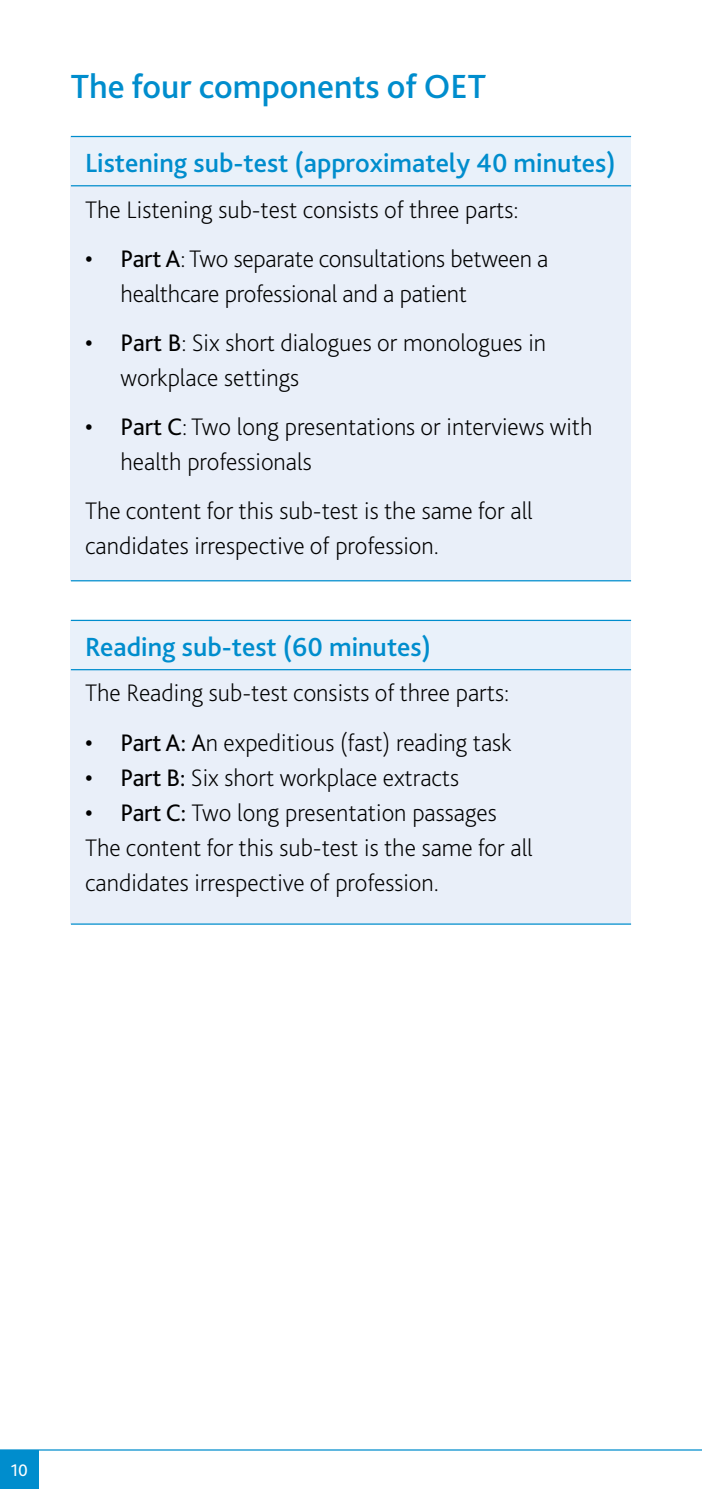
<style>
.page{position:relative;width:702px;height:1489px;background:#fff}
.page>*{position:absolute;margin:0;border:0;box-sizing:border-box;transform-origin:0 0}
.t1{font:500 35px "Bliss Pro";color:#008dcd}
.t2{font:500 27.5px "Bliss Pro";color:#008dcd}
.t3{font:200 25px/35px "Bliss Pro";color:#000}
.t4{font:17.5px "Bliss Pro";color:#fff}
.s1{font-weight:400}
.s2{font-weight:300}
</style>
<div class="page">
<div style="left:0;top:1449px;width:39px;height:39px;background:#008dcd"></div>
<hr style="left:0;top:1449px;width:702px;height:1px;background:#008dcd">
<div style="left:71px;top:136px;width:560px;height:50px;background:#e9f1fa"></div>
<div style="left:71px;top:186px;width:560px;height:394px;background:#e9eff9"></div>
<hr style="left:71px;top:136px;width:560px;height:1px;background:#008dcd">
<hr style="left:71px;top:185px;width:560px;height:1px;background:#008dcd">
<hr style="left:71px;top:580px;width:560px;height:1px;background:#008dcd">
<div style="left:71px;top:620px;width:560px;height:49px;background:#e9f1fa"></div>
<div style="left:71px;top:669px;width:560px;height:255px;background:#e9eff9"></div>
<hr style="left:71px;top:923px;width:560px;height:1px;background:#008dcd">
<hr style="left:71px;top:619px;width:560px;height:2px;background:#008dcd">
<hr style="left:71px;top:669px;width:560px;height:1px;background:#008dcd">
<h1 class="t1" style="left:71px;top:64px;width:416px">The four components of OET</h1>
<p class="t2" style="left:85px;top:145px;width:532px">Listening sub-test (approximately 40 minutes)</p>
<p class="t3" style="left:85px;top:192px;width:435px">The Listening sub-test consists of three parts:</p>
<p class="t3" style="left:120px;top:241px;width:429px;text-indent:-35px"><span class="s1">• Part A</span>: Two separate consultations between a healthcare professional and a patient</p>
<p class="t3" style="left:120px;top:325px;width:427px;text-indent:-35px"><span class="s1">• Part B</span>: Six short dialogues or monologues in workplace settings</p>
<p class="t3" style="left:120px;top:409px;width:473px;text-indent:-35px"><span class="s1">• Part C</span>: Two long presentations or interviews with health professionals</p>
<p class="t3" style="left:85px;top:493px;width:449px">The content for this sub-test is the same for all candidates irrespective of profession.</p>
<p class="t2" style="left:85px;top:629px;width:347px">Reading sub-test (60 minutes)</p>
<p class="t3" style="left:85px;top:675px;width:425px">The Reading sub-test consists of three parts:</p>
<p class="t3" style="left:85px;top:724px;width:428px"><span class="s1">• Part A:</span> <span class="s2">A</span>n expeditious (fast) reading task</p>
<p class="t3" style="left:85px;top:759px;width:375px"><span class="s1">• Part B:</span> Six short workplace extracts</p>
<p class="t3" style="left:85px;top:794px;width:449px"><span class="s1">• Part C:</span> Two long presentation passages<br>The content for this sub-test is the same for all candidates irrespective of profession.</p>
<p class="t4" style="left:11px;top:1459px;width:19px">10</p>
</div>
